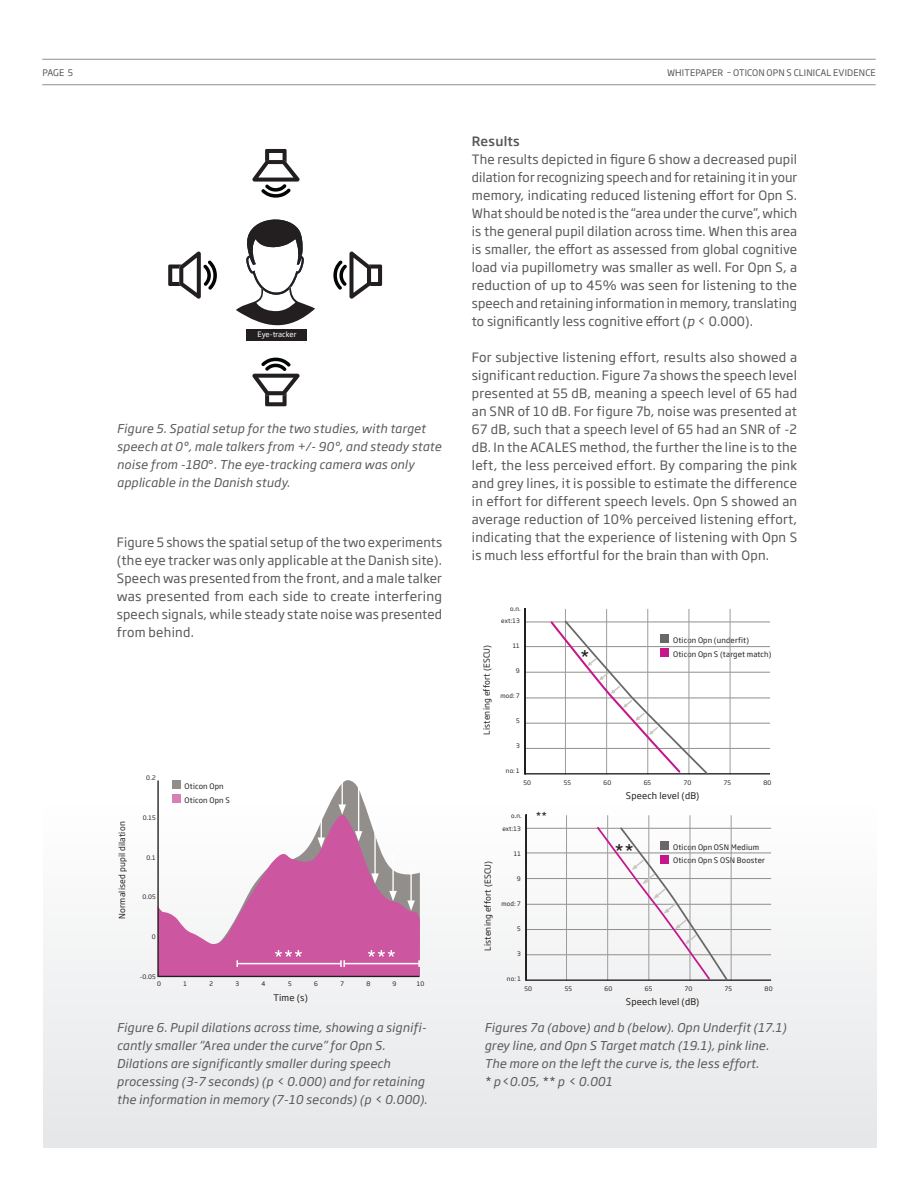
<style>
.page{position:relative;width:918px;height:1188px;background:#fff}
.page>*{position:absolute;margin:0;border:0;box-sizing:border-box;transform-origin:0 0}
.t1{font:18px "Soho Gothic Pro";color:#231f20}
.t2{font:12.75px/18px "Soho Gothic Pro";letter-spacing:.02em;color:#57585a;text-align:justify}
.t3{font:500 12.75px "Soho Gothic Pro";letter-spacing:.02em;color:#57585a}
.t4{font:italic 12px/18px "Soho Gothic Pro";letter-spacing:.02em;color:#57585a}
.t5{font:10.5px "Soho Gothic Pro";color:#231f20}
.t6{font:9px "Soho Gothic Pro";letter-spacing:.015em;color:#57585a}
.t7{font:9px "Soho Gothic Pro";letter-spacing:.02em;color:#231f20}
.t8{font:8.25px "Soho Gothic Pro";letter-spacing:.02em;color:#231f20}
.t9{font:7.5px/14px "Soho Gothic Pro";letter-spacing:.02em;color:#231f20}
.t10{font:7.35px "Soho Gothic Pro";color:#fff}
.t11{font:6.15px/13px "Soho Gothic Pro";letter-spacing:.02em;color:#231f20;text-align:right}
.s1{font-style:normal}
.s2{font-style:italic}
</style>
<div class="page">
<div style="left:43px;top:804px;width:834px;height:344px;background:linear-gradient(to bottom,#fdfdfd,#e5e6e8)"></div>
<hr style="left:42px;top:84px;width:834px;height:1px;background:#928e8b">
<hr style="left:42px;top:59px;width:834px;height:1px;background:#928e8b">
<svg style="left:168px;top:252px;width:49px;height:47px"></svg>
<svg style="left:333px;top:252px;width:49px;height:47px"></svg>
<svg style="left:252px;top:358px;width:48px;height:48px"></svg>
<svg style="left:252px;top:149px;width:48px;height:49px"></svg>
<svg style="left:236px;top:219px;width:79px;height:113px"></svg>
<div style="left:247px;top:329px;width:60px;height:11px;background:#231f20"></div>
<svg style="left:524px;top:608px;width:246px;height:167px"></svg>
<svg style="left:525px;top:813px;width:247px;height:169px"></svg>
<svg style="left:158px;top:780px;width:262px;height:196px"></svg>
<p class="t6" style="left:42px;top:66px;width:32px">PAGE 5</p>
<p class="t6" style="left:667px;top:66px;width:210px">WHITEPAPER – OTICON OPN S CLINICAL EVIDENCE</p>
<p class="t10" style="left:257px;top:329px;width:41px">Eye-tracker</p>
<p class="t4" style="left:117px;top:419px;width:326px">Figure 5. Spatial setup for the two studies, with target speech at 0º, male talkers from +/- 90º, and steady state noise from -180<span class="s1">°</span>. The eye-tracking camera was only applicable in the Danish study.</p>
<p class="t2" style="left:117px;top:533px;width:327px">Figure 5 shows the spatial setup of the two experiments (the eye tracker was only applicable at the Danish site).<br>Speech was presented from the front, and a male talker was presented from each side to create interfering speech signals, while steady state noise was presented from behind.</p>
<p class="t8" style="left:116px;top:919px;width:99px;rotate:-90deg">Normalised pupil dilation</p>
<p class="t11" style="left:146px;top:771px;width:11px">0.2</p>
<p class="t11" style="left:143px;top:811px;width:14px">0.15</p>
<p class="t11" style="left:147px;top:850px;width:11px">0.1</p>
<p class="t11" style="left:142px;top:890px;width:15px">0.05</p>
<p class="t11" style="left:152px;top:930px;width:5px">0</p>
<p class="t11" style="left:140px;top:970px;width:17px">-0.05</p>
<p class="t9" style="left:185px;top:779px;width:47px">Oticon Opn<br>Oticon Opn S</p>
<p class="t11" style="left:157px;top:977px;width:5px">0</p>
<p class="t11" style="left:183px;top:977px;width:5px">1</p>
<p class="t11" style="left:210px;top:977px;width:5px">2</p>
<p class="t11" style="left:236px;top:977px;width:5px">3</p>
<p class="t11" style="left:262px;top:977px;width:5px">4</p>
<p class="t11" style="left:288px;top:977px;width:5px">5</p>
<p class="t11" style="left:314px;top:977px;width:5px">6</p>
<p class="t11" style="left:340px;top:977px;width:5px">7</p>
<p class="t11" style="left:366px;top:977px;width:5px">8</p>
<p class="t11" style="left:393px;top:977px;width:5px">9</p>
<p class="t11" style="left:417px;top:977px;width:9px">10</p>
<p class="t7" style="left:274px;top:991px;width:36px">Time (s)</p>
<p class="t4" style="left:117px;top:1018px;width:312px">Figure 6. Pupil dilations across time, showing a signifi&shy;cantly smaller “Area under the curve” for Opn S.<br>Dilations are significantly smaller during speech processing (3-7 seconds) (p &lt; 0.000) and for retaining the information in memory (7-10 seconds) (p &lt; 0.000).</p>
<p class="t3" style="left:472px;top:131px;width:49px">Results</p>
<p class="t2" style="left:472px;top:150px;width:327px">The results depicted in figure 6 show a decreased pupil dilation for recognizing speech and for retaining it in your memory, indicating reduced listening effort for Opn S.<br>What should be noted is the “area under the curve”, which is the general pupil dilation across time. When this area is smaller, the effort as assessed from global cognitive load via pupillometry was smaller as well. For Opn S, a reduction of up to 45% was seen for listening to the speech and retaining information in memory, translating to significantly less cognitive effort (<span class="s2">p</span> &lt; 0.000).</p>
<p class="t2" style="left:472px;top:348px;width:327px">For subjective listening effort, results also showed a significant reduction. Figure 7a shows the speech level presented at 55 dB, meaning a speech level of 65 had an SNR of 10 dB. For figure 7b, noise was presented at 67 dB, such that a speech level of 65 had an SNR of -2 dB. In the ACALES method, the further the line is to the left, the less perceived effort. By comparing the pink and grey lines, it is possible to estimate the difference in effort for different speech levels. Opn S showed an average reduction of 10% perceived listening effort, indicating that the experience of listening with Opn S is much less effortful for the brain than with Opn.</p>
<p class="t8" style="left:480px;top:735px;width:92px;rotate:-90deg">Listening effort (ESCU)</p>
<p class="t8" style="left:481px;top:951px;width:92px;rotate:-90deg">Listening effort (ESCU)</p>
<p class="t11" style="left:510px;top:602px;width:12px">o.n.</p>
<p class="t11" style="left:501px;top:614px;width:20px">ext:13</p>
<p class="t11" style="left:513px;top:639px;width:8px">11</p>
<p class="t11" style="left:516px;top:664px;width:5px">9</p>
<p class="t11" style="left:501px;top:689px;width:21px">mod: 7</p>
<p class="t11" style="left:516px;top:714px;width:5px">5</p>
<p class="t11" style="left:516px;top:739px;width:5px">3</p>
<p class="t11" style="left:506px;top:764px;width:15px">no: 1</p>
<h1 class="t1" style="left:580px;top:643px;width:11px">*</h1>
<p class="t9" style="left:673px;top:633px;width:100px">Oticon Opn (underfit)<br>Oticon Opn S (target match)</p>
<p class="t11" style="left:524px;top:776px;width:9px">50</p>
<p class="t11" style="left:564px;top:776px;width:9px">55</p>
<p class="t11" style="left:603px;top:776px;width:9px">60</p>
<p class="t11" style="left:644px;top:776px;width:9px">65</p>
<p class="t11" style="left:684px;top:776px;width:9px">70</p>
<p class="t11" style="left:724px;top:776px;width:9px">75</p>
<p class="t11" style="left:764px;top:776px;width:10px">80</p>
<p class="t11" style="left:502px;top:809px;width:21px">o.n. ext:13</p>
<p class="t11" style="left:514px;top:847px;width:8px">11</p>
<p class="t11" style="left:517px;top:872px;width:5px">9</p>
<p class="t11" style="left:502px;top:897px;width:21px">mod: 7</p>
<p class="t11" style="left:517px;top:922px;width:5px">5</p>
<p class="t11" style="left:517px;top:947px;width:5px">3</p>
<p class="t11" style="left:507px;top:972px;width:15px">no: 1</p>
<p class="t5" style="left:536px;top:808px;width:13px">**</p>
<p class="t7" style="left:626px;top:789px;width:75px">Speech level (dB)</p>
<h1 class="t1" style="left:614px;top:838px;width:21px">**</h1>
<p class="t9" style="left:673px;top:839px;width:93px">Oticon Opn OSN Medium<br>Oticon Opn S OSN Booster</p>
<p class="t11" style="left:525px;top:982px;width:9px">50</p>
<p class="t11" style="left:565px;top:982px;width:9px">55</p>
<p class="t11" style="left:605px;top:982px;width:9px">60</p>
<p class="t11" style="left:645px;top:982px;width:9px">65</p>
<p class="t11" style="left:685px;top:982px;width:9px">70</p>
<p class="t11" style="left:725px;top:982px;width:9px">75</p>
<p class="t11" style="left:765px;top:982px;width:10px">80</p>
<p class="t7" style="left:626px;top:994px;width:75px">Speech level (dB)</p>
<p class="t4" style="left:484px;top:1018px;width:303px">Figures 7a (above) and b (below). Opn Underfit (17.1) grey line, and Opn S Target match (19.1), pink line.<br>The more on the left the curve is, the less effort.<br>* p&lt;0.05, ** p &lt; 0.001</p>
</div>
